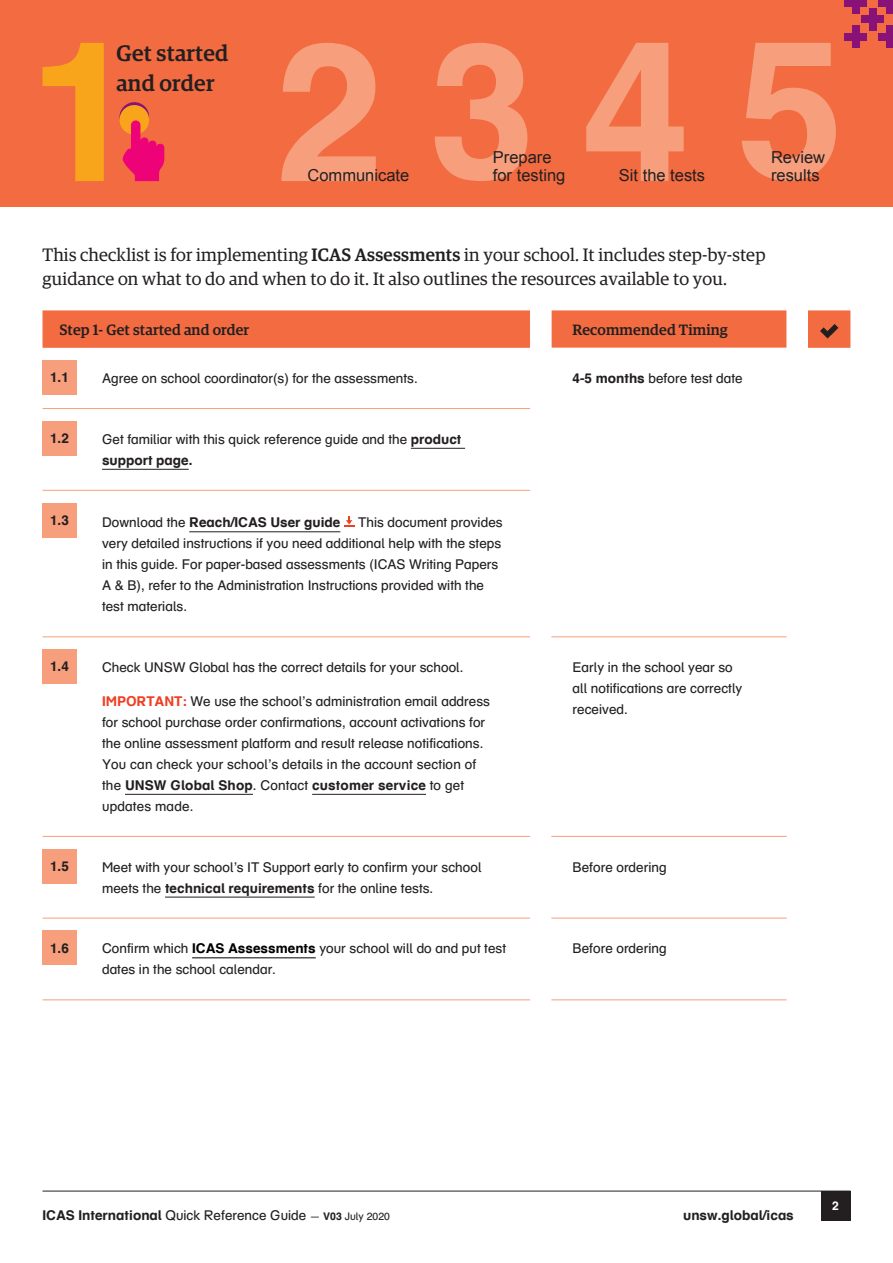
<style>
.page{position:relative;width:893px;height:1263px;background:#fff}
.page>*{position:absolute;margin:0;border:0;box-sizing:border-box;transform-origin:0 0}
.t1{font:500 22.5px/30px "Guardian Egyp";letter-spacing:.01em;color:#231f20}
._02_Intro{font:18px/24px "Guardian Egyp";letter-spacing:.01em;color:#231f20}
.t2{font:16.5px/18px "Arial";color:#231f20}
.Table___H{font:500 15px "Guardian Egyp";letter-spacing:.01em;color:#231f20}
.Table___Body{font:13.5px/21px "UNSW Schulbuch Sued";color:#231f20}
._04_Body{font:13.5px/21px "UNSW Schulbuch Sued";color:#231f20}
.Table___Body-2{font:700 13.5px "UNSW Schulbuch Sued";color:#231f20}
._04_Body-2{font:700 13.5px "UNSW Schulbuch Sued";color:#231f20}
.t3{font:700 12px "UNSW Schulbuch Sued";color:#fff}
.s1{font-weight:500}
.s2{font-weight:700}
.s3{font-weight:400}
.s4{font-weight:700;color:#ef3e22}
.s5{font-weight:700;color:#000}
.s6{font-size:10.5px}
.s7{font-weight:700;font-size:10.5px}
</style>
<div class="page">
<hr style="left:43px;top:1191px;width:807px;height:1px;background:#231f20">
<div style="left:821px;top:1191px;width:29px;height:29px;background:#231f20"></div>
<hr style="left:551px;top:636px;width:236px;height:1px;background:#f79f7c">
<hr style="left:551px;top:836px;width:236px;height:1px;background:#f79f7c">
<hr style="left:551px;top:918px;width:236px;height:1px;background:#f79f7c">
<hr style="left:551px;top:999px;width:236px;height:1px;background:#f79f7c">
<hr style="left:43px;top:408px;width:42px;height:1px;background:#f79f7c">
<hr style="left:85px;top:408px;width:445px;height:1px;background:#f79f7c">
<hr style="left:43px;top:490px;width:42px;height:1px;background:#f79f7c">
<hr style="left:85px;top:490px;width:445px;height:1px;background:#f79f7c">
<hr style="left:43px;top:636px;width:42px;height:1px;background:#f79f7c">
<hr style="left:85px;top:636px;width:445px;height:1px;background:#f79f7c">
<hr style="left:43px;top:836px;width:42px;height:1px;background:#f79f7c">
<hr style="left:85px;top:836px;width:445px;height:1px;background:#f79f7c">
<hr style="left:43px;top:918px;width:42px;height:1px;background:#f79f7c">
<hr style="left:85px;top:918px;width:445px;height:1px;background:#f79f7c">
<hr style="left:43px;top:999px;width:42px;height:1px;background:#f79f7c">
<hr style="left:85px;top:999px;width:445px;height:1px;background:#f79f7c">
<svg style="left:43px;top:310px;width:807px;height:38px;background:#f2754e"></svg>
<div style="left:43px;top:361px;width:34px;height:34px;background:#f79f7c"></div>
<div style="left:43px;top:421px;width:34px;height:34px;background:#f79f7c"></div>
<hr style="left:411px;top:448px;width:54px;height:1px;background:#231f20">
<hr style="left:102px;top:469px;width:87px;height:1px;background:#231f20">
<div style="left:43px;top:503px;width:34px;height:34px;background:#f79f7c"></div>
<hr style="left:189px;top:531px;width:151px;height:1px;background:#231f20">
<svg style="left:344px;top:516px;width:11px;height:11px"></svg>
<div style="left:43px;top:650px;width:34px;height:34px;background:#f79f7c"></div>
<hr style="left:125px;top:794px;width:128px;height:1px;background:#231f20">
<hr style="left:312px;top:794px;width:114px;height:1px;background:#231f20">
<div style="left:43px;top:849px;width:34px;height:34px;background:#f79f7c"></div>
<hr style="left:165px;top:897px;width:150px;height:1px;background:#231f20">
<div style="left:43px;top:931px;width:34px;height:34px;background:#f79f7c"></div>
<hr style="left:192px;top:957px;width:124px;height:1px;background:#000">
<div style="left:0;top:0;width:893px;height:207px;background:#f26b41"></div>
<svg style="left:43px;top:43px;width:61px;height:138px"></svg>
<svg style="left:120px;top:102px;width:29px;height:30px"></svg>
<div style="left:120px;top:105px;width:29px;height:30px;background:#f9a51b;border-radius:50%"></div>
<svg style="left:122px;top:120px;width:42px;height:61px"></svg>
<svg style="left:435px;top:43px;width:92px;height:138px"></svg>
<svg style="left:281px;top:43px;width:95px;height:138px"></svg>
<svg style="left:586px;top:43px;width:98px;height:138px"></svg>
<svg style="left:742px;top:43px;width:94px;height:138px"></svg>
<div style="left:852px;top:0;width:7px;height:6px;background:#881277"></div>
<div style="left:852px;top:6px;width:7px;height:8px;background:#881277"></div>
<div style="left:845px;top:0;width:7px;height:6px;background:#881277"></div>
<div style="left:859px;top:0;width:8px;height:6px;background:#881277"></div>
<div style="left:852px;top:25px;width:7px;height:8px;background:#881277"></div>
<div style="left:852px;top:33px;width:7px;height:7px;background:#881277"></div>
<div style="left:852px;top:40px;width:7px;height:8px;background:#881277"></div>
<div style="left:845px;top:33px;width:7px;height:7px;background:#881277"></div>
<div style="left:859px;top:33px;width:8px;height:7px;background:#881277"></div>
<div style="left:886px;top:25px;width:7px;height:8px;background:#881277"></div>
<div style="left:886px;top:33px;width:7px;height:7px;background:#881277"></div>
<div style="left:886px;top:40px;width:7px;height:8px;background:#881277"></div>
<div style="left:879px;top:33px;width:7px;height:7px;background:#881277"></div>
<div style="left:886px;top:0;width:7px;height:6px;background:#881277"></div>
<div style="left:886px;top:6px;width:7px;height:8px;background:#881277"></div>
<div style="left:879px;top:0;width:7px;height:6px;background:#881277"></div>
<div style="left:869px;top:8px;width:8px;height:8px;background:#881277"></div>
<div style="left:869px;top:16px;width:8px;height:7px;background:#881277"></div>
<div style="left:869px;top:23px;width:8px;height:8px;background:#881277"></div>
<div style="left:862px;top:16px;width:7px;height:7px;background:#881277"></div>
<div style="left:877px;top:16px;width:7px;height:7px;background:#881277"></div>
<h3 class="t1" style="left:117px;top:36px;width:113px">Get started and order</h3>
<h4 class="t2" style="left:493px;top:148px;width:60px">Prepare</h4>
<h4 class="t2" style="left:308px;top:166px;width:103px">Communicate</h4>
<h4 class="t2" style="left:493px;top:166px;width:74px">for testing</h4>
<h4 class="t2" style="left:619px;top:166px;width:88px">Sit the tests</h4>
<h4 class="t2" style="left:771px;top:148px;width:56px">Review results</h4>
<p class="_02_Intro" style="left:43px;top:241px;width:724px">This checklist is for implementing <span class="s1">ICAS Assessments</span> in your school. It includes step-by-step guidance on what to do and when to do it. It also outlines the resources available to you.</p>
<p class="Table___H" style="left:60px;top:319px;width:191px">Step 1- Get started and order</p>
<p class="Table___H" style="left:573px;top:319px;width:157px">Recommended Timing</p>
<p class="_04_Body-2" style="left:50px;top:369px;width:20px">1.1</p>
<p class="Table___Body" style="left:102px;top:367px;width:317px">Agree on school coordinator(s) for the assessments.</p>
<p class="_04_Body" style="left:573px;top:367px;width:172px"><span class="s2">4-5 months</span> before test date</p>
<p class="_04_Body-2" style="left:50px;top:430px;width:20px">1.2</p>
<p class="Table___Body" style="left:102px;top:428px;width:361px">Get familiar with this quick reference guide and the <span class="s2">product support page.</span></p>
<p class="_04_Body-2" style="left:50px;top:511px;width:20px">1.3</p>
<p class="Table___Body-2" style="left:102px;top:514px;width:240px"><span class="s3">Download the</span> Reach/ICAS User guide</p>
<p class="Table___Body" style="left:102px;top:512px;width:402px;text-indent:256px">This document provides very detailed instructions if you need additional help with the steps in this guide. For paper-based assessments (ICAS Writing Papers A &amp; B), refer to the Administration Instructions provided with the test materials.</p>
<p class="_04_Body-2" style="left:50px;top:658px;width:20px">1.4</p>
<p class="_04_Body" style="left:102px;top:656px;width:363px">Check UNSW Global has the correct details for your school.</p>
<p class="_04_Body" style="left:102px;top:690px;width:389px"><span class="s4">IMPORTANT:</span> We use the school’s administration email address for school purchase order confirmations, account activations for the online assessment platform and result release notifications.<br>You can check your school’s details in the account section of the <span class="s2">UNSW Global Shop</span>. Contact <span class="s2">customer service</span> to get updates made.</p>
<p class="_04_Body" style="left:573px;top:656px;width:171px">Early in the school year so all notifications are correctly received.</p>
<p class="_04_Body-2" style="left:50px;top:857px;width:20px">1.5</p>
<p class="Table___Body" style="left:102px;top:856px;width:381px">Meet with your school’s IT Support early to confirm your school meets the <span class="s2">technical requirements</span> for the online tests.</p>
<p class="_04_Body" style="left:573px;top:856px;width:96px">Before ordering</p>
<p class="_04_Body-2" style="left:50px;top:939px;width:20px">1.6</p>
<p class="Table___Body" style="left:102px;top:938px;width:406px">Confirm which <span class="s5">ICAS Assessments</span> your school will do and put test dates in the school calendar.</p>
<p class="_04_Body" style="left:573px;top:938px;width:96px">Before ordering</p>
<p class="_04_Body" style="left:43px;top:1205px;width:349px"><span class="s2">ICAS International</span> Quick Reference Guide <span class="s6">—</span> <span class="s7">V03</span> <span class="s6">July 2020</span></p>
<p class="Table___Body-2" style="left:683px;top:1207px;width:112px">unsw.global/icas</p>
<p class="t3" style="left:832px;top:1198px;width:8px">2</p>
</div>
